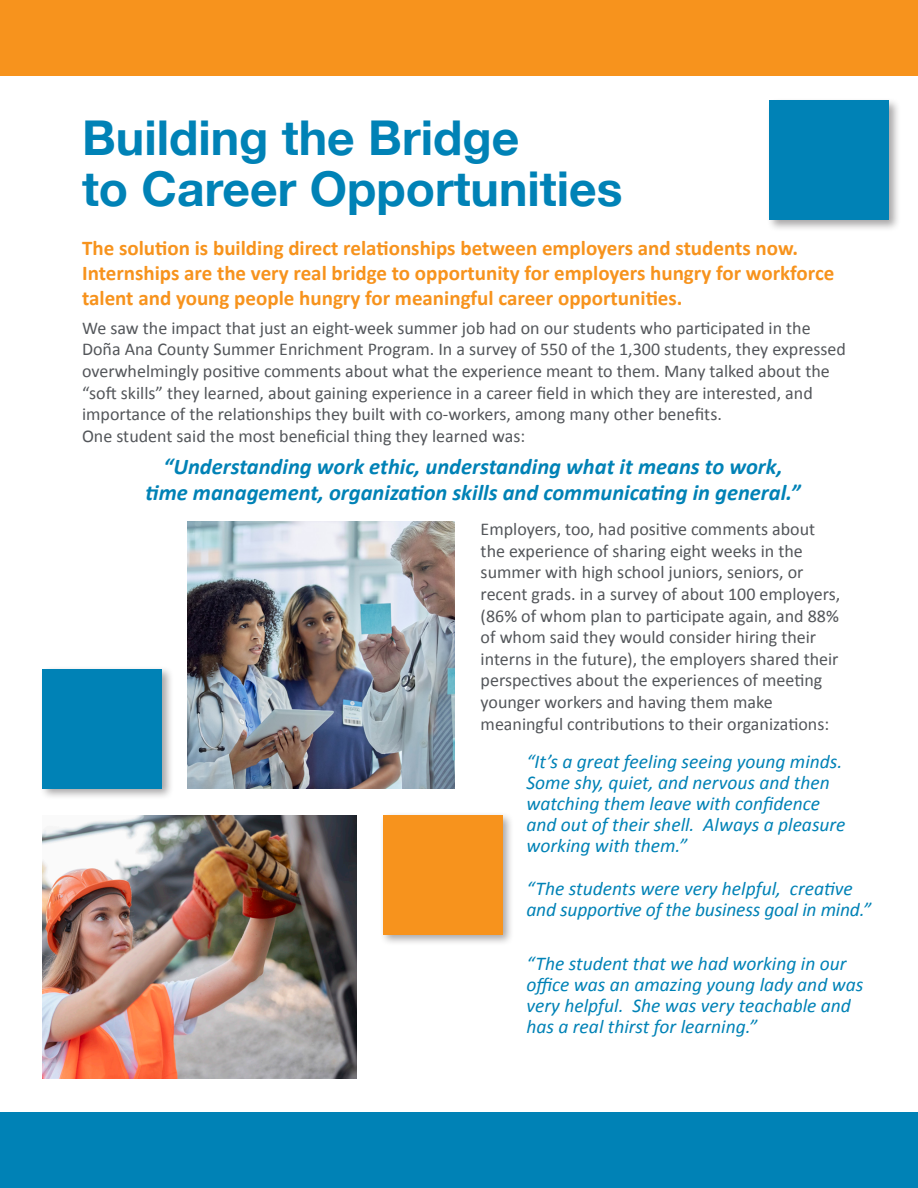
<style>
.page{position:relative;width:918px;height:1188px;background:#fff}
.page>*{position:absolute;margin:0;border:0;box-sizing:border-box;transform-origin:0 0}
.t1{font:700 48px/51px "Helvetica Neue";color:#0082b6}
.t2{font:italic 700 22.5px/25.5px "Calibri";color:#0082b6;text-align:center}
.t3{font:700 21px/25.2px "Calibri";color:#f7931d}
.t4{font:italic 19.5px/21px "Calibri";color:#0082b6}
.t5{font:18px/21.6px "Calibri";color:#53565a}
</style>
<div class="page">
<img style="left:43px;top:815px;width:313px;height:263px">
<div style="left:380px;top:812px;width:134px;height:135px;background:#231f20;opacity:.4"></div>
<div style="left:383px;top:815px;width:119px;height:119px;background:#f7931d"></div>
<div style="left:766px;top:98px;width:135px;height:134px;background:#231f20;opacity:.4"></div>
<div style="left:770px;top:101px;width:119px;height:119px;background:#0082b6"></div>
<div style="left:40px;top:666px;width:134px;height:135px;background:#231f20;opacity:.4"></div>
<div style="left:43px;top:669px;width:119px;height:119px;background:#0082b6"></div>
<div style="left:0;top:0;width:918px;height:76px;background:#f7931d"></div>
<img style="left:188px;top:522px;width:267px;height:266px">
<div style="left:0;top:1112px;width:918px;height:76px;background:#0082b6"></div>
<p class="t1" style="left:82px;top:114px;width:542px">Building the Bridge<br>to Career Opportunities</p>
<p class="t3" style="left:82px;top:235px;width:754px">The solution is building direct relationships between employers and students now.<br>Internships are the very real bridge to opportunity for employers hungry for workforce talent and young people hungry for meaningful career opportunities.</p>
<p class="t5" style="left:82px;top:317px;width:765px">We saw the impact that just an eight-week summer job had on our students who participated in the Doña Ana County Summer Enrichment Program. In a survey of 550 of the 1,300 students, they expressed overwhelmingly positive comments about what the experience meant to them. Many talked about the “soft skills” they learned, about gaining experience in a career field in which they are interested, and importance of the relationships they built with co-workers, among many other benefits.<br>One student said the most beneficial thing they learned was:</p>
<p class="t2" style="left:146px;top:453px;width:656px">“Understanding work ethic, understanding what it means to work, time management, organization skills and communicating in general.”</p>
<p class="t5" style="left:481px;top:518px;width:361px">Employers, too, had positive comments about the experience of sharing eight weeks in the summer with high school juniors, seniors, or recent grads. in a survey of about 100 employers, (86% of whom plan to participate again, and 88% of whom said they would consider hiring their interns in the future), the employers shared their perspectives about the experiences of meeting younger workers and having them make meaningful contributions to their organizations:</p>
<p class="t4" style="left:526px;top:750px;width:321px">“It’s a great feeling seeing young minds.<br>Some shy, quiet, and nervous and then watching them leave with confidence and out of their shell. Always a pleasure working with them.”</p>
<p class="t4" style="left:526px;top:877px;width:346px">“The students were very helpful, creative and supportive of the business goal in mind.”</p>
<p class="t4" style="left:526px;top:952px;width:338px">“The student that we had working in our office was an amazing young lady and was very helpful. She was very teachable and has a real thirst for learning.”</p>
</div>
